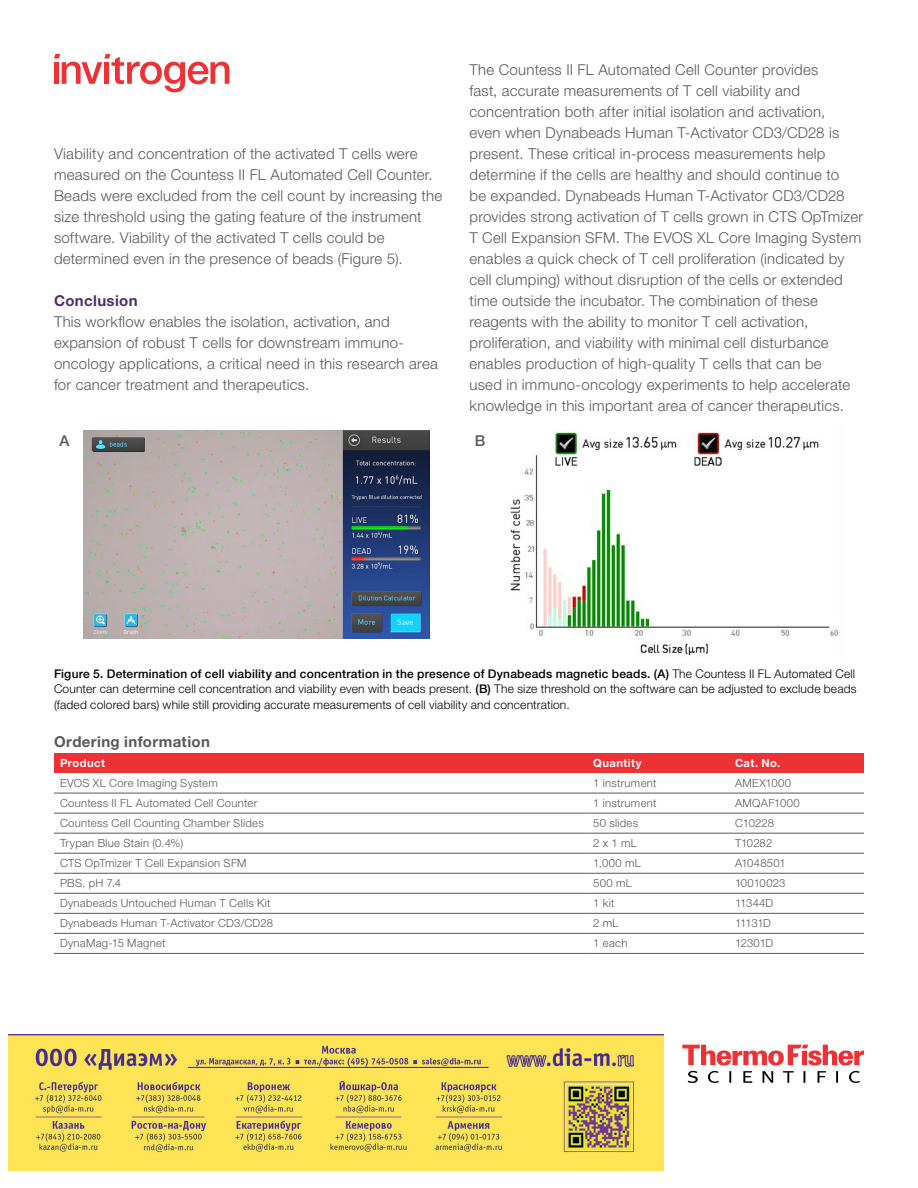
<style>
.page{position:relative;width:918px;height:1188px;background:#fff}
.page>*{position:absolute;margin:0;border:0;box-sizing:border-box;transform-origin:0 0}
.t1{font:300 15px/21px "Helvetica Neue LTW1 G";letter-spacing:.015em;color:#58595b}
.t2{font:700 15px "Helvetica Neue LTW1 G";letter-spacing:.025em;color:#58595b}
.t3{font:700 15px "Helvetica Neue LTW1 G";letter-spacing:.025em;color:#512e6d}
.t4{font:500 15px "Helvetica Neue LTW1 G";color:#58595b}
.t5{font:300 12px/15.8px "Helvetica Neue LTW1 G";letter-spacing:.015em;color:#000}
.t6{font:300 11.25px "Helvetica Neue LTW1 G";letter-spacing:.025em;color:#58595b}
.t7{font:700 11.25px "Helvetica Neue LTW1 G";letter-spacing:.035em;color:#fff}
.s1{font-weight:500}
</style>
<div class="page">
<svg style="left:682px;top:1045px;width:182px;height:38px"></svg>
<svg style="left:54px;top:54px;width:175px;height:38px"></svg>
<div style="left:54px;top:753px;width:810px;height:20px;background:#ee3134"></div>
<svg style="left:54px;top:792px;width:810px;height:161px"></svg>
<hr style="left:54px;top:793px;width:533px;height:1px;background:#58595b">
<hr style="left:587px;top:793px;width:142px;height:1px;background:#58595b">
<hr style="left:729px;top:793px;width:135px;height:1px;background:#58595b">
<hr style="left:54px;top:813px;width:533px;height:1px;background:#58595b">
<hr style="left:587px;top:813px;width:142px;height:1px;background:#58595b">
<hr style="left:729px;top:813px;width:135px;height:1px;background:#58595b">
<hr style="left:54px;top:833px;width:533px;height:1px;background:#58595b">
<hr style="left:587px;top:833px;width:142px;height:1px;background:#58595b">
<hr style="left:729px;top:833px;width:135px;height:1px;background:#58595b">
<hr style="left:54px;top:853px;width:533px;height:1px;background:#58595b">
<hr style="left:587px;top:853px;width:142px;height:1px;background:#58595b">
<hr style="left:729px;top:853px;width:135px;height:1px;background:#58595b">
<hr style="left:54px;top:873px;width:533px;height:1px;background:#58595b">
<hr style="left:587px;top:873px;width:142px;height:1px;background:#58595b">
<hr style="left:729px;top:873px;width:135px;height:1px;background:#58595b">
<hr style="left:54px;top:893px;width:533px;height:1px;background:#58595b">
<hr style="left:587px;top:893px;width:142px;height:1px;background:#58595b">
<hr style="left:729px;top:893px;width:135px;height:1px;background:#58595b">
<hr style="left:54px;top:913px;width:533px;height:1px;background:#58595b">
<hr style="left:587px;top:913px;width:142px;height:1px;background:#58595b">
<hr style="left:729px;top:913px;width:135px;height:1px;background:#58595b">
<hr style="left:54px;top:933px;width:533px;height:1px;background:#58595b">
<hr style="left:587px;top:933px;width:142px;height:1px;background:#58595b">
<hr style="left:729px;top:933px;width:135px;height:1px;background:#58595b">
<hr style="left:54px;top:953px;width:533px;height:1px;background:#58595b">
<hr style="left:587px;top:953px;width:142px;height:1px;background:#58595b">
<hr style="left:729px;top:953px;width:135px;height:1px;background:#58595b">
<img style="left:83px;top:430px;width:347px;height:208px">
<img style="left:510px;top:431px;width:328px;height:225px">
<img style="left:8px;top:1035px;width:656px;height:136px">
<p class="t1" style="left:54px;top:143px;width:390px">Viability and concentration of the activated T cells were measured on the Countess II FL Automated Cell Counter.<br>Beads were excluded from the cell count by increasing the size threshold using the gating feature of the instrument software. Viability of the activated T cells could be determined even in the presence of beads (Figure 5).</p>
<p class="t3" style="left:54px;top:291px;width:85px">Conclusion</p>
<p class="t1" style="left:54px;top:311px;width:385px">This workflow enables the isolation, activation, and expansion of robust T cells for downstream immuno&shy;oncology applications, a critical need in this research area for cancer treatment and therapeutics.</p>
<p class="t1" style="left:470px;top:59px;width:395px">The Countess II FL Automated Cell Counter provides<br>fast, accurate measurements of T cell viability and concentration both after initial isolation and activation,<br>even when Dynabeads Human T-Activator CD3/CD28 is present. These critical in-process measurements help determine if the cells are healthy and should continue to<br>be expanded. Dynabeads Human T-Activator CD3/CD28 provides strong activation of T cells grown in CTS OpTmizer T Cell Expansion SFM. The EVOS XL Core Imaging System enables a quick check of T cell proliferation (indicated by cell clumping) without disruption of the cells or extended time outside the incubator. The combination of these reagents with the ability to monitor T cell activation, proliferation, and viability with minimal cell disturbance enables production of high-quality T cells that can be<br>used in immuno-oncology experiments to help accelerate knowledge in this important area of cancer therapeutics.</p>
<p class="t4" style="left:60px;top:432px;width:12px">A</p>
<p class="t4" style="left:475px;top:432px;width:12px">B</p>
<p class="t5" style="left:54px;top:665px;width:804px"><span class="s1">Figure 5. Determination of cell viability and concentration in the presence of Dynabeads magnetic beads. (A)</span> The Countess II FL Automated Cell<br>Counter can determine cell concentration and viability even with beads present. <span class="s1">(B)</span> The size threshold on the software can be adjusted to exclude beads (faded colored bars) while still providing accurate measurements of cell viability and concentration.</p>
<p class="t2" style="left:54px;top:732px;width:158px">Ordering information</p>
<p class="t7" style="left:60px;top:756px;width:46px">Product</p>
<p class="t7" style="left:593px;top:756px;width:50px">Quantity</p>
<p class="t7" style="left:735px;top:756px;width:47px">Cat. No.</p>
<p class="t6" style="left:60px;top:776px;width:159px">EVOS XL Core Imaging System</p>
<p class="t6" style="left:593px;top:776px;width:65px">1 instrument</p>
<p class="t6" style="left:735px;top:776px;width:58px">AMEX1000</p>
<p class="t6" style="left:60px;top:796px;width:199px">Countess II FL Automated Cell Counter</p>
<p class="t6" style="left:593px;top:796px;width:65px">1 instrument</p>
<p class="t6" style="left:735px;top:796px;width:66px">AMQAF1000</p>
<p class="t6" style="left:60px;top:816px;width:205px">Countess Cell Counting Chamber Slides</p>
<p class="t6" style="left:593px;top:816px;width:46px">50 slides</p>
<p class="t6" style="left:735px;top:816px;width:41px">C10228</p>
<p class="t6" style="left:60px;top:836px;width:125px">Trypan Blue Stain (0.4%)</p>
<p class="t6" style="left:593px;top:836px;width:45px">2 x 1 mL</p>
<p class="t6" style="left:735px;top:836px;width:39px">T10282</p>
<p class="t6" style="left:60px;top:856px;width:188px">CTS OpTmizer T Cell Expansion SFM</p>
<p class="t6" style="left:593px;top:856px;width:49px">1,000 mL</p>
<p class="t6" style="left:735px;top:856px;width:52px">A1048501</p>
<p class="t6" style="left:60px;top:876px;width:63px">PBS, pH 7.4</p>
<p class="t6" style="left:593px;top:876px;width:40px">500 mL</p>
<p class="t6" style="left:735px;top:876px;width:52px">10010023</p>
<p class="t6" style="left:60px;top:896px;width:212px">Dynabeads Untouched Human T Cells Kit</p>
<p class="t6" style="left:593px;top:896px;width:23px">1 kit</p>
<p class="t6" style="left:735px;top:896px;width:40px">11344D</p>
<p class="t6" style="left:60px;top:917px;width:214px">Dynabeads Human T-Activator CD3/CD28</p>
<p class="t6" style="left:593px;top:917px;width:27px">2 mL</p>
<p class="t6" style="left:735px;top:917px;width:38px">11131D</p>
<p class="t6" style="left:60px;top:937px;width:107px">DynaMag-15 Magnet</p>
<p class="t6" style="left:593px;top:937px;width:36px">1 each</p>
<p class="t6" style="left:735px;top:937px;width:40px">12301D</p>
</div>
